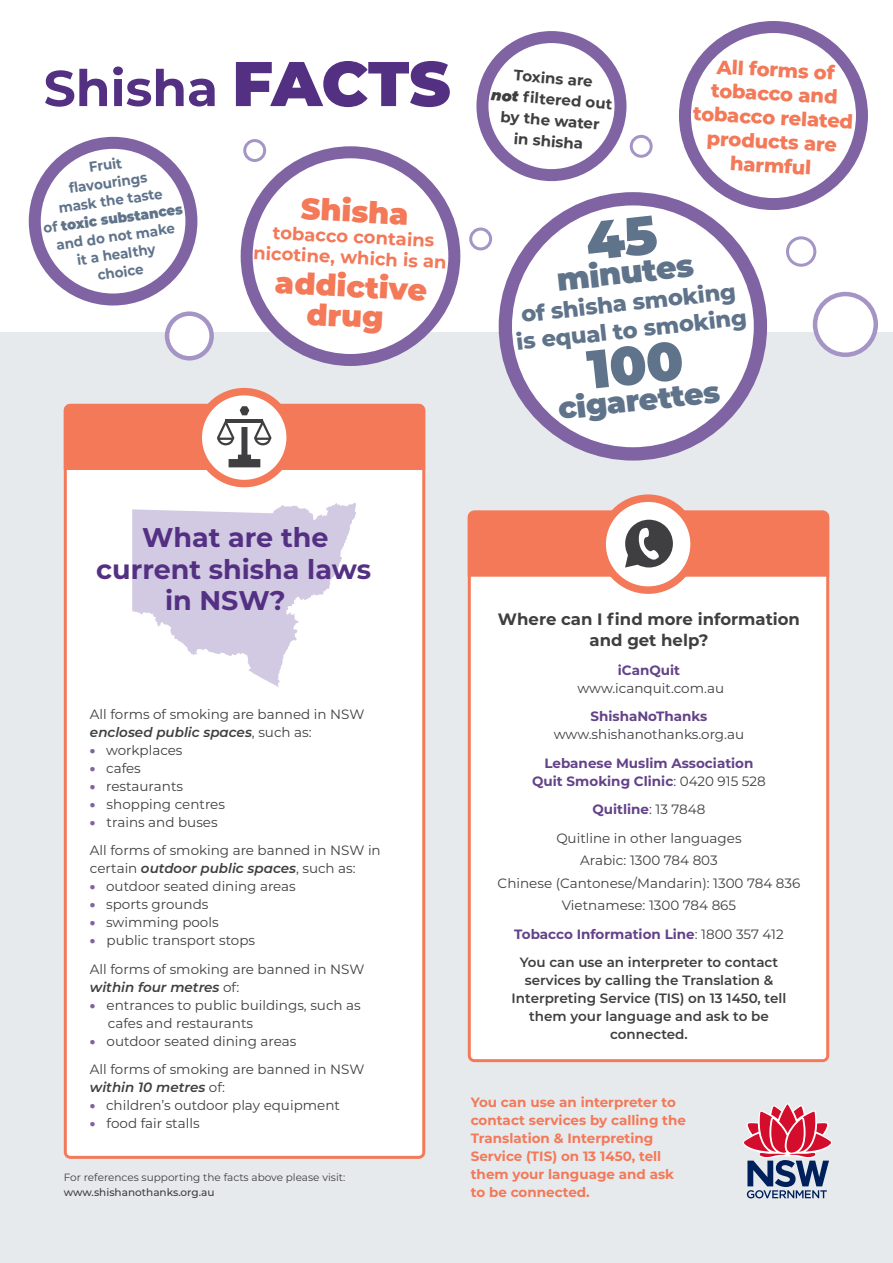
<style>
.page{position:relative;width:893px;height:1263px;background:#fff}
.page>*{position:absolute;margin:0;border:0;box-sizing:border-box;transform-origin:0 0}
.t1{font:700 50.25px "Montserrat";color:#543083}
.t2{font:900 31.5px "Montserrat";color:#5f738a}
.t3{font:900 30px/30px "Montserrat";color:#f37958;text-align:center}
.t4{font:900 30px "Montserrat";color:#5f738a}
.t5{font:700 27px "Montserrat";color:#543083}
.t6{font:800 22.5px/27.2px "Montserrat";color:#5f738a;text-align:center}
.t7{font:800 19.5px/24px "Montserrat";color:#f37958;text-align:center}
.t8{font:700 18px/21px "Montserrat";color:#f37958;text-align:center}
.t9{font:700 16.5px/21px "Montserrat";color:#3f3e40;text-align:center}
.t10{font:700 15px/21px "Montserrat";color:#3f3e40;text-align:center}
.t11{font:700 14.25px/18px "Montserrat";color:#5f738a;text-align:center;scale:.94 1}
.t12{font:13.5px/28.5px "Montserrat";color:#3f3e40}
.t13{font:600 13.5px/18px "Montserrat";color:#3f3e40;text-align:center}
.t14{font:700 13.5px/18px "Montserrat";color:#f37958}
.t15{font:700 13.5px/18px "Montserrat";color:#644289;text-align:center}
.t16{font:italic 600 13.5px "Montserrat";color:#3f3e40}
.t17{font:10.5px "Montserrat";color:#3f3e40}
.t18{font:500 10.5px "Montserrat";color:#3f3e40}
.s1{font-weight:900;font-size:63px}
.s2{font-weight:900;font-style:italic}
.s3{font-weight:900}
.s4{font-weight:600;font-style:italic}
.s5{font-weight:900;color:#7f63a3}
.s6{font-weight:400;font-style:normal}
.s7{font-weight:400;color:#3f3e40}
.s8{font-weight:700;color:#644289}
.s9{font-weight:400}
</style>
<div class="page">
<div style="left:0;top:332px;width:893px;height:931px;background:#e7eaed"></div>
<div style="left:64px;top:487px;width:361px;height:672px;background:#fff"></div>
<div style="left:468px;top:594px;width:361px;height:468px;background:#fff"></div>
<svg style="left:679px;top:21px;width:189px;height:189px"></svg>
<svg style="left:29px;top:137px;width:168px;height:168px"></svg>
<svg style="left:241px;top:146px;width:219px;height:220px"></svg>
<svg style="left:476px;top:31px;width:150px;height:150px"></svg>
<svg style="left:499px;top:192px;width:268px;height:269px"></svg>
<svg style="left:64px;top:388px;width:361px;height:99px;background:#efab99"></svg>
<svg style="left:468px;top:494px;width:361px;height:100px;background:#eca896"></svg>
<div style="left:167px;top:314px;width:45px;height:44px;background:#fff;border-radius:50%"></div>
<div style="left:165px;top:311px;width:49px;height:49px;border:4px solid #a594c6;border-radius:50%"></div>
<div style="left:786px;top:236px;width:30px;height:31px;border:3px solid #a594c6;border-radius:50%"></div>
<div style="left:243px;top:139px;width:23px;height:23px;border:3px solid #a594c6;border-radius:50%"></div>
<div style="left:630px;top:135px;width:23px;height:23px;border:3px solid #a594c6;border-radius:50%"></div>
<div style="left:469px;top:228px;width:23px;height:22px;border:3px solid #a594c6;border-radius:50%"></div>
<div style="left:815px;top:294px;width:61px;height:61px;background:#fff;border-radius:50%"></div>
<div style="left:813px;top:292px;width:65px;height:65px;border:4px solid #a594c6;border-radius:50%"></div>
<svg style="left:743px;top:1103px;width:89px;height:95px"></svg>
<svg style="left:132px;top:503px;width:224px;height:184px;background:#e2dcec"></svg>
<svg style="left:585px;top:215px;width:73px;height:45px"></svg>
<div style="left:586px;top:340px;width:98px;height:49px;background:#fff"></div>
<h1 class="t1" style="left:44px;top:52px;width:408px">Shisha <span class="s1">FACTS</span></h1>
<p class="t10" style="left:493px;top:63px;width:123px;rotate:4deg">Toxins are<br><span class="s2">not</span> fi ltered out by the water<br>in shisha</p>
<h3 class="t7" style="left:696px;top:52px;width:162px;rotate:3deg">All forms of tobacco and tobacco related products are</h3>
<p class="t11" style="left:88px;top:158px;width:37px;rotate:-8deg">Fruit</p>
<h3 class="t7" style="left:731px;top:150px;width:83px;rotate:3deg">harmful</h3>
<p class="t11" style="left:37px;top:183px;width:151px;rotate:-8deg">fl avourings<br>mask the taste<br>of <span class="s3">toxic substances </span>and do not make<br>it a healthy<br>choice</p>
<h3 class="t3" style="left:302px;top:192px;width:109px;rotate:3deg">Shisha</h3>
<h3 class="t8" style="left:255px;top:220px;width:195px;rotate:3deg">tobacco contains nicotine, which is an</h3>
<h3 class="t3" style="left:276px;top:265px;width:154px;rotate:3deg">addictive drug</h3>
<h2 class="t2" style="left:554px;top:256px;width:139px;rotate:-6deg">minutes</h2>
<h3 class="t6" style="left:512px;top:300px;width:233px;rotate:-6deg">of shisha smoking is equal to smoking</h3>
<h3 class="t4" style="left:556px;top:386px;width:164px;rotate:-6deg">cigarettes</h3>
<h3 class="t5" style="left:142px;top:518px;width:188px">What are the</h3>
<h3 class="t5" style="left:96px;top:550px;width:276px">current shisha laws</h3>
<h3 class="t5" style="left:165px;top:581px;width:122px">in NSW?</h3>
<p class="t12" style="left:90px;top:704px;width:276px;line-height:18px">All forms of smoking are banned in NSW <span class="s4">enclosed public spaces</span>, such as:</p>
<p class="t12" style="left:90px;top:735px;width:94px"><span class="s5">•</span> workplaces</p>
<p class="t12" style="left:90px;top:753px;width:52px"><span class="s5">•</span> cafes</p>
<p class="t12" style="left:90px;top:771px;width:95px"><span class="s5">•</span> restaurants</p>
<p class="t12" style="left:90px;top:789px;width:137px"><span class="s5">•</span> shopping centres</p>
<p class="t12" style="left:90px;top:807px;width:292px"><span class="s5">•</span> trains and buses<br>All forms of smoking are banned in NSW in</p>
<p class="t16" style="left:90px;top:859px;width:267px"><span class="s6">certain</span> outdoor public spaces<span class="s6">, such as:</span></p>
<p class="t12" style="left:90px;top:872px;width:207px"><span class="s5">•</span> outdoor seated dining areas</p>
<p class="t12" style="left:90px;top:890px;width:120px"><span class="s5">•</span> sports grounds</p>
<p class="t12" style="left:90px;top:908px;width:130px"><span class="s5">•</span> swimming pools</p>
<p class="t12" style="left:90px;top:926px;width:276px"><span class="s5">•</span> public transport stops<br>All forms of smoking are banned in NSW</p>
<p class="t16" style="left:90px;top:977px;width:151px">within four metres <span class="s6">of:</span></p>
<p class="t12" style="left:108px;top:995px;width:254px;line-height:18px;text-indent:-18px"><span class="s5">•</span> entrances to public buildings, such as cafes and restaurants</p>
<p class="t12" style="left:90px;top:1026px;width:276px"><span class="s5">•</span> outdoor seated dining areas<br>All forms of smoking are banned in NSW</p>
<p class="t16" style="left:90px;top:1078px;width:137px">within 10 metres <span class="s6">of:</span></p>
<p class="t12" style="left:90px;top:1091px;width:251px"><span class="s5">•</span> children’s outdoor play equipment</p>
<p class="t12" style="left:90px;top:1109px;width:111px"><span class="s5">•</span> food fair stalls</p>
<p class="t17" style="left:64px;top:1170px;width:283px">For references supporting the facts above please visit:</p>
<p class="t18" style="left:64px;top:1185px;width:152px">www.shishanothanks.org.au</p>
<p class="t9" style="left:498px;top:608px;width:304px">Where can I find more information and get help?</p>
<p class="t15" style="left:618px;top:660px;width:64px">iCanQuit</p>
<p class="t12" style="left:577px;top:673px;width:148px">www.icanquit.com.au</p>
<p class="t15" style="left:590px;top:706px;width:118px">ShishaNoThanks</p>
<p class="t12" style="left:554px;top:719px;width:192px">www.shishanothanks.org.au</p>
<p class="t15" style="left:532px;top:753px;width:235px">Lebanese Muslim Association<br>Quit Smoking Clinic<span class="s7">: 0420 915 528</span></p>
<p class="t12" style="left:556px;top:794px;width:187px;text-align:center"><span class="s8">Quitline</span>: 13 7848<br>Quitline in other languages</p>
<p class="t12" style="left:498px;top:848px;width:304px;line-height:22.5px;text-align:center">Arabic: 1300 784 803<br>Chinese (Cantonese/Mandarin): 1300 784 836<br>Vietnamese: 1300 784 865</p>
<p class="t13" style="left:514px;top:919px;width:271px;line-height:28.5px"><span class="s8">Tobacco Information Line</span><span class="s9">: 1800 357 412<br></span>You can use an interpreter to contact</p>
<p class="t13" style="left:512px;top:971px;width:276px">services by calling the Translation &amp;<br>Interpreting Service (TIS) on 13 1450, tell them your language and ask to be connected.</p>
<p class="t14" style="left:471px;top:1093px;width:217px">You can use an interpreter to contact services by calling the<br>Translation &amp; Interpreting<br>Service (TIS) on 13 1450, tell them your language and ask to be connected.</p>
</div>
